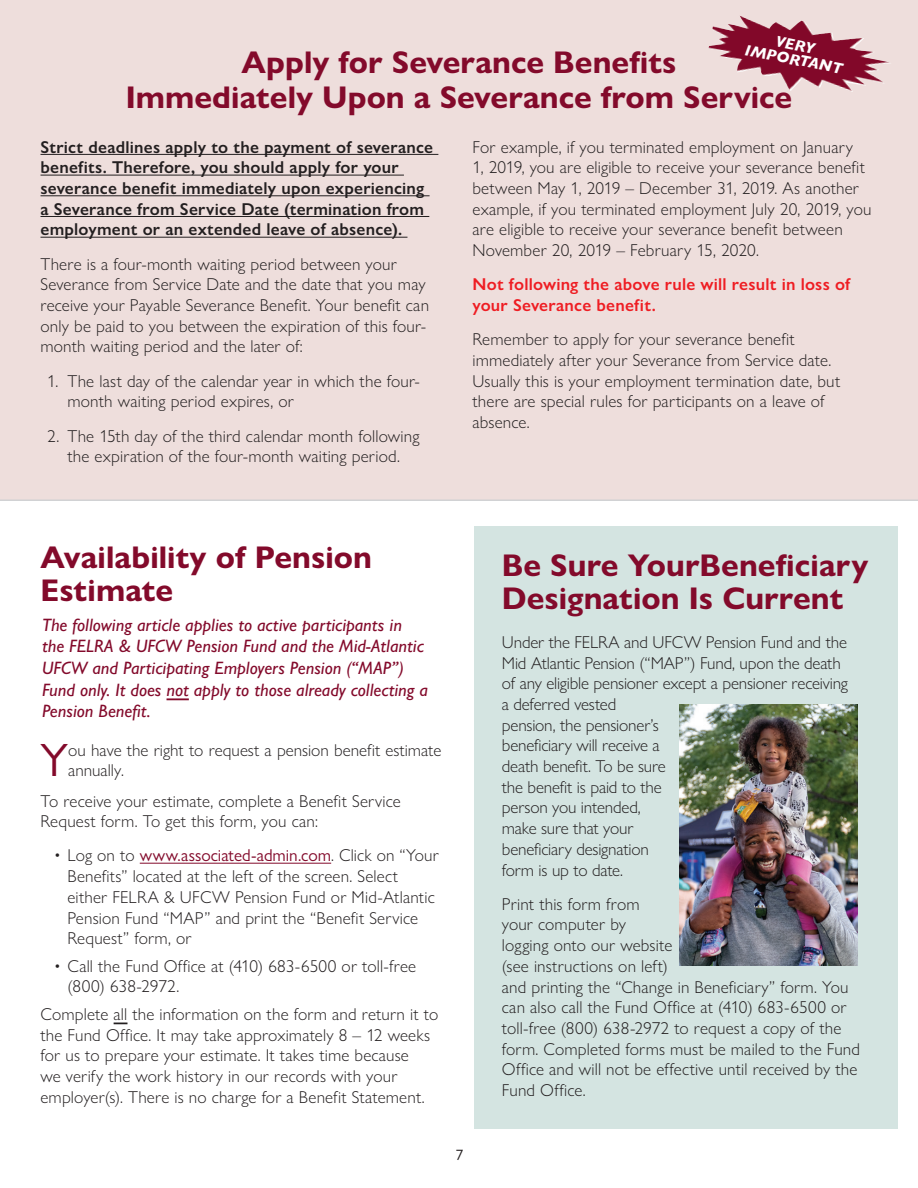
<style>
.page{position:relative;width:918px;height:1188px;background:#fff}
.page>*{position:absolute;margin:0;border:0;box-sizing:border-box;transform-origin:0 0}
.Body__Initial_Cap_20{font:46.95px "Gill Sans Nova";color:#830a2b}
.Headline_-_2019{font:700 31.5px/33px "Gill Sans Nova";color:#830a2b}
.The_Following__-_20{font:italic 500 18px/21.6px "Gill Sans Nova";color:#830a2b}
.Body_-_2019{font:300 17.25px/20.7px "Gill Sans Nova";letter-spacing:.01em;color:#231f20}
.Body_-_2019-2{font:300 17.25px/20.7px "Gill Sans Nova";letter-spacing:-.01em;color:#231f20}
.Body_-_2019-3{font:600 17.25px/20.7px "Gill Sans Nova";letter-spacing:.015em;color:#231f20}
.Body_-_2019-4{font:600 17.25px/20.7px "Gill Sans Nova";letter-spacing:.015em;color:#ee1d23}
.Body__Initial_Cap_20-2{font:300 17.25px/20.2px "Gill Sans Nova";color:#231f20}
.t1{font:italic 700 15.75px "Gill Sans";color:#fff}
.t2{font:15px "Gill Sans Nova";color:#231f20}
.s1{font-weight:400;color:#830a2b}
</style>
<div class="page">
<div style="left:1px;top:0;width:917px;height:499px;background:#eededc"></div>
<div style="left:474px;top:527px;width:424px;height:602px;background:#d4e4e1"></div>
<hr style="left:140px;top:863px;width:191px;height:1px;background:#830a2b">
<svg style="left:114px;top:1023px;width:14px;height:1px"></svg>
<hr style="left:40px;top:154px;width:398px;height:1px;background:#231f20">
<hr style="left:40px;top:175px;width:364px;height:1px;background:#231f20">
<hr style="left:40px;top:195px;width:390px;height:1px;background:#231f20">
<hr style="left:40px;top:216px;width:389px;height:1px;background:#231f20">
<hr style="left:40px;top:237px;width:367px;height:1px;background:#231f20">
<hr style="left:167px;top:698px;width:22px;height:2px;background:#830a2b">
<img style="left:708px;top:16px;width:182px;height:76px">
<img style="left:679px;top:704px;width:179px;height:262px">
<hr style="left:0;top:499px;width:918px;height:2px;background:#d1d2d4">
<p class="t1" style="left:778px;top:32px;width:41px;rotate:11deg">VERY</p>
<p class="t1" style="left:747px;top:41px;width:101px;rotate:11deg">IMPORTANT</p>
<p class="Headline_-_2019" style="left:126px;top:45px;width:668px;line-height:34.5px;text-align:center">Apply for Severance Benefits<br>Immediately Upon a Severance from Service</p>
<p class="Body_-_2019-3" style="left:40px;top:136px;width:394px">Strict deadlines apply to the payment of severance benefits. Therefore, you should apply for your severance benefit immediately upon experiencing a Severance from Service Date (termination from employment or an extended leave of absence).</p>
<p class="Body_-_2019" style="left:40px;top:253px;width:390px">There is a four-month waiting period between your Severance from Service Date and the date that you may receive your Payable Severance Benefit. Your benefit can only be paid to you between the expiration of this four&shy;month waiting period and the later of:</p>
<p class="Body_-_2019" style="left:68px;top:370px;width:354px;text-indent:-20px">1. The last day of the calendar year in which the four&shy;month waiting period expires, or</p>
<p class="Body_-_2019" style="left:47px;top:425px;width:374px;text-align:center">2. The 15th day of the third calendar month following the expiration of the four-month waiting period.</p>
<p class="Body_-_2019" style="left:472px;top:136px;width:401px">For example, if you terminated employment on January<br>1, 2019, you are eligible to receive your severance benefit between May 1, 2019 – December 31, 2019. As another example, if you terminated employment July 20, 2019, you are eligible to receive your severance benefit between November 20, 2019 – February 15, 2020.</p>
<p class="Body_-_2019-4" style="left:472px;top:274px;width:379px">Not following the above rule will result in loss of your Severance benefit.</p>
<p class="Body_-_2019" style="left:472px;top:329px;width:369px">Remember to apply for your severance benefit immediately after your Severance from Service date.<br>Usually this is your employment termination date, but there are special rules for participants on a leave of absence.</p>
<p class="Headline_-_2019" style="left:40px;top:541px;width:333px">Availability of Pension<br>Estimate</p>
<p class="Headline_-_2019" style="left:502px;top:548px;width:368px">Be Sure YourBeneficiary<br>Designation Is Current</p>
<p class="The_Following__-_20" style="left:42px;top:614px;width:388px">The following article applies to active participants in the FELRA &amp; UFCW Pension Fund and the Mid-Atlantic UFCW and Participating Employers Pension (“MAP”)<br>Fund only. It does not apply to those already collecting a Pension Benefit.</p>
<p class="Body__Initial_Cap_20" style="left:40px;top:732px;width:29px">Y</p>
<p class="Body__Initial_Cap_20-2" style="left:68px;top:740px;width:375px">ou have the right to request a pension benefit estimate annually.</p>
<p class="Body_-_2019" style="left:40px;top:790px;width:362px">To receive your estimate, complete a Benefit Service<br>Request form. To get this form, you can:</p>
<p class="Body_-_2019" style="left:68px;top:845px;width:373px;text-indent:-14px">• Log on to <span class="s1">www.associated-admin.com</span>. Click on “Your Benefits” located at the left of the screen. Select either FELRA &amp; UFCW Pension Fund or Mid-Atlantic Pension Fund “MAP” and print the “Benefit Service Request” form, or</p>
<p class="Body_-_2019" style="left:68px;top:955px;width:350px;text-indent:-14px">• Call the Fund Office at (410) 683-6500 or toll-free (800) 638-2972.</p>
<p class="Body_-_2019" style="left:40px;top:1003px;width:399px">Complete all the information on the form and return it to the Fund Office. It may take approximately 8 – 12 weeks for us to prepare your estimate. It takes time because<br>we verify the work history in our records with your employer(s). There is no charge for a Benefit Statement.</p>
<p class="t2" style="left:456px;top:1146px;width:9px">7</p>
<p class="Body_-_2019-2" style="left:502px;top:631px;width:348px">Under the FELRA and UFCW Pension Fund and the<br>Mid Atlantic Pension (“MAP”) Fund, upon the death of any eligible pensioner except a pensioner receiving a deferred vested<br>pension, the pensioner’s<br>beneficiary will receive a<br>death benefit. To be sure<br>the benefit is paid to the<br>person you intended,<br>make sure that your<br>beneficiary designation<br>form is up to date.</p>
<p class="Body_-_2019" style="left:502px;top:893px;width:360px">Print this form from<br>your computer by<br>logging onto our website<br>(see instructions on left)<br>and printing the “Change in Beneficiary” form. You can also call the Fund Office at (410) 683-6500 or toll-free (800) 638-2972 to request a copy of the form. Completed forms must be mailed to the Fund Office and will not be effective until received by the Fund Office.</p>
</div>
